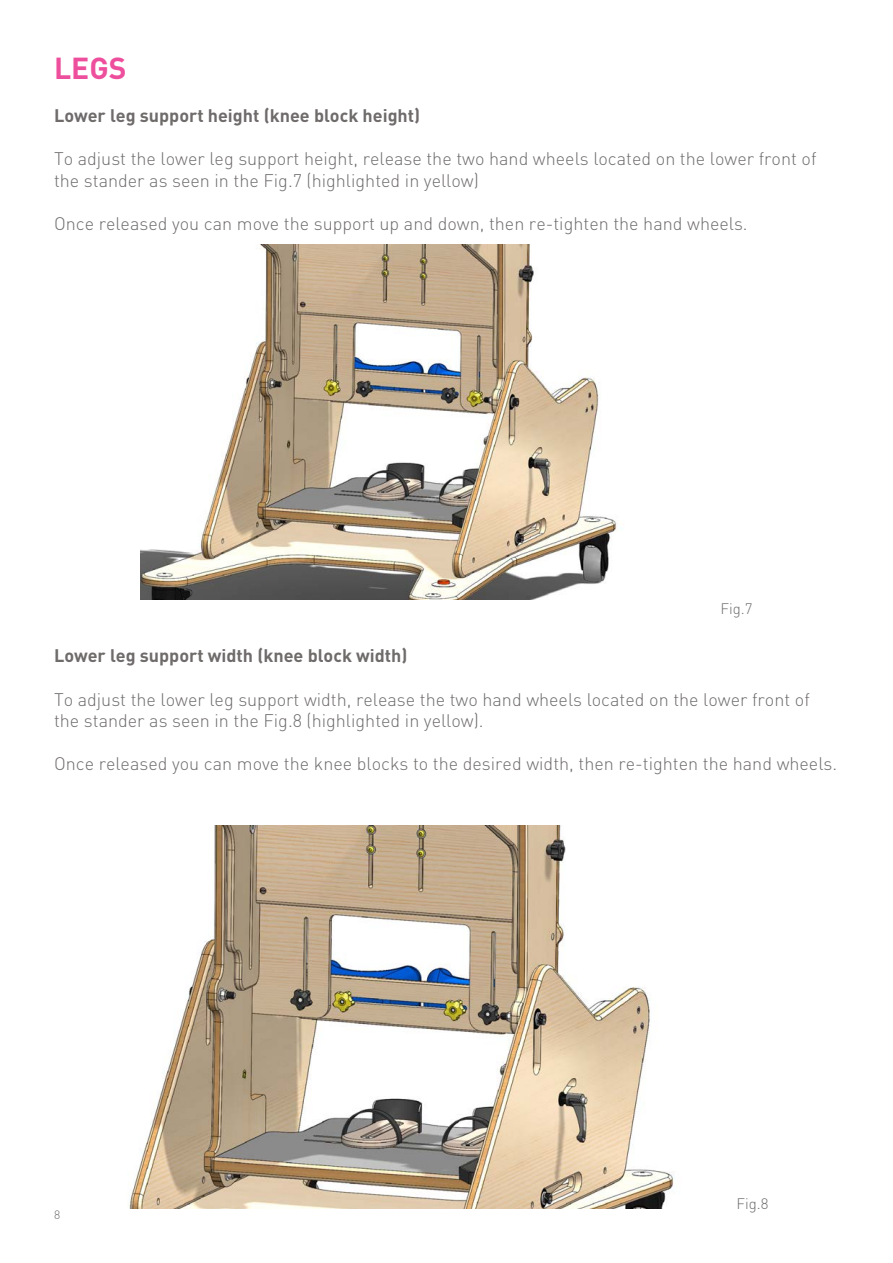
<style>
.page{position:relative;width:893px;height:1263px;background:#fff}
.page>*{position:absolute;margin:0;border:0;box-sizing:border-box;transform-origin:0 0}
.t1{font:700 30px "RPDIN";color:#ee4f9d}
.t2{font:300 18px/21.6px "RPDIN";color:#6f6b6b}
.t3{font:700 18px "RPDIN";color:#6f6b6b}
.t4{font:300 15px "RPDIN";color:#6f6b6b}
.t5{font:300 12px "RPDIN";color:#6f6b6b}
</style>
<div class="page">
<img style="left:141px;top:244px;width:476px;height:355px">
<img style="left:128px;top:825px;width:547px;height:383px">
<p class="t1" style="left:54px;top:48px;width:74px">LEGS</p>
<p class="t3" style="left:54px;top:104px;width:368px">Lower leg support height (knee block height)</p>
<p class="t2" style="left:54px;top:148px;width:764px">To adjust the lower leg support height, release the two hand wheels located on the lower front of the stander as seen in the Fig.7 (highlighted in yellow)</p>
<p class="t2" style="left:54px;top:213px;width:695px">Once released you can move the support up and down, then re-tighten the hand wheels.</p>
<p class="t4" style="left:720px;top:600px;width:34px">Fig.7</p>
<p class="t3" style="left:54px;top:644px;width:355px">Lower leg support width (knee block width)</p>
<p class="t2" style="left:54px;top:688px;width:757px">To adjust the lower leg support width, release the two hand wheels located on the lower front of the stander as seen in the Fig.8 (highlighted in yellow).</p>
<p class="t2" style="left:54px;top:753px;width:785px">Once released you can move the knee blocks to the desired width, then re-tighten the hand wheels.</p>
<p class="t5" style="left:54px;top:1207px;width:8px">8</p>
<p class="t4" style="left:736px;top:1194px;width:34px">Fig.8</p>
</div>
